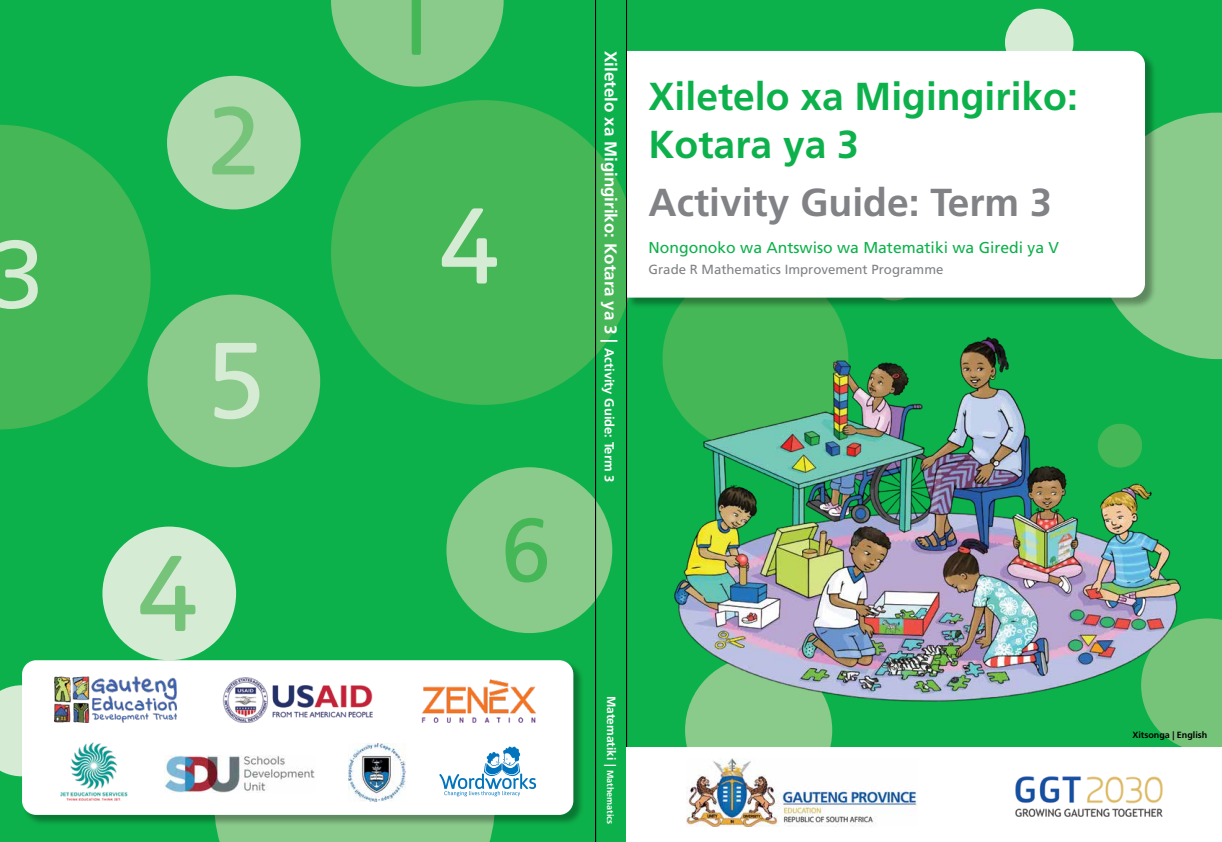
<style>
.page{position:relative;width:1222px;height:842px;background:#0db14b}
.page>*{position:absolute;margin:0;border:0;box-sizing:border-box;transform-origin:0 0}
.t1{font:104.5px "Heinemann";color:#d6ebd4}
.t2{font:104.5px "Heinemann";color:#76c37a}
.t3{font:93px "Heinemann";color:#76c37a}
.t4{font:93px "Heinemann";color:#d6ebd4}
.t5{font:93px "Heinemann";color:#45b757}
.t6{font:87px "Heinemann";color:#45b757}
.t7{font:700 39px/47.3px "Frutiger LT Std";color:#0db14b}
.t8{font:700 39px "Frutiger LT Std";color:#808285}
.t9{font:700 17px "Frutiger LT Std";color:#fff}
.t10{font:15.7px "Frutiger LT Std";color:#0db14b}
.t11{font:13.2px "Frutiger LT Std";color:#808285}
.t12{font:700 12px "Frutiger LT Std";color:#fff}
.t13{font:700 9px "Frutiger LT Std";color:#000}
.s1{font-size:13px}
.s2{font-size:9px}
</style>
<div class="page">
<svg style="left:0;top:125px;width:151px;height:304px;fill:#45b757"></svg>
<div style="left:1118px;top:113px;width:104px;height:246px;background:#8aca8b"></div>
<svg style="left:1150px;top:618px;width:72px;height:129px;background:#69c074"></svg>
<div style="left:216px;top:826px;width:277px;height:16px;background:#8aca8b"></div>
<div style="left:685px;top:657px;width:147px;height:147px;background:#8aca8b;border-radius:50%"></div>
<div style="left:167px;top:76px;width:134px;height:133px;background:#b0daae;border-radius:50%"></div>
<div style="left:148px;top:295px;width:172px;height:172px;background:#8aca8b;border-radius:50%"></div>
<div style="left:446px;top:467px;width:166px;height:166px;background:#8aca8b;border-radius:50%"></div>
<div style="left:331px;top:100px;width:305px;height:305px;background:#45b757;border-radius:50%"></div>
<div style="left:102px;top:527px;width:134px;height:133px;background:#d6ebd4;border-radius:50%"></div>
<svg style="left:331px;top:0;width:173px;height:87px"></svg>
<div style="left:0;top:685px;width:22px;height:91px;background:#d6ebd4"></div>
<div style="left:662px;top:265px;width:186px;height:186px;background:#45b757;border-radius:50%"></div>
<div style="left:1005px;top:9px;width:68px;height:67px;background:#d6ebd4;border-radius:50%"></div>
<div style="left:627px;top:52px;width:529px;height:257px;background:#000;opacity:.32"></div>
<div style="left:627px;top:51px;width:518px;height:247px;background:#fff"></div>
<hr style="left:595px;top:0;width:1px;height:842px;background:#000">
<hr style="left:626px;top:0;width:1px;height:842px;background:#000">
<div style="left:22px;top:661px;width:563px;height:165px;background:#000;opacity:.32"></div>
<div style="left:22px;top:660px;width:551px;height:155px;background:#fff;border-radius:14px"></div>
<img style="left:421px;top:679px;width:115px;height:43px">
<img style="left:222px;top:678px;width:151px;height:44px">
<img style="left:60px;top:742px;width:68px;height:58px">
<img style="left:164px;top:755px;width:151px;height:37px">
<img style="left:348px;top:744px;width:57px;height:58px">
<svg style="left:439px;top:746px;width:97px;height:50px"></svg>
<img style="left:54px;top:676px;width:123px;height:46px">
<div style="left:627px;top:747px;width:595px;height:95px;background:#fff"></div>
<img style="left:686px;top:759px;width:231px;height:67px">
<img style="left:1016px;top:776px;width:146px;height:40px">
<img style="left:662px;top:332px;width:549px;height:387px">
<h2 class="t4" style="left:-6px;top:217px;width:51px">3</h2>
<h2 class="t3" style="left:210px;top:84px;width:52px">2</h2>
<h1 class="t1" style="left:207px;top:316px;width:59px">5</h1>
<h1 class="t2" style="left:138px;top:529px;width:62px">4</h1>
<h2 class="t5" style="left:402px;top:-36px;width:30px">1</h2>
<h1 class="t1" style="left:440px;top:182px;width:62px">4</h1>
<h3 class="t6" style="left:501px;top:497px;width:52px">6</h3>
<p class="t9" style="left:621px;top:51px;width:433px;rotate:90deg">Xiletelo xa Migingiriko: Kotara ya 3 | <span class="s1">Activity Guide: Term 3</span></p>
<h3 class="t7" style="left:648px;top:73px;width:431px">Xiletelo xa Migingiriko:<br>Kotara ya 3</h3>
<h3 class="t8" style="left:648px;top:180px;width:405px">Activity Guide: Term 3</h3>
<p class="t10" style="left:648px;top:239px;width:412px">Nongonoko wa Antswiso wa Matematiki wa Giredi ya V</p>
<p class="t11" style="left:648px;top:262px;width:296px">Grade R Mathematics Improvement Programme</p>
<p class="t12" style="left:618px;top:696px;width:130px;rotate:90deg">Matematiki | <span class="s2">Mathematics</span></p>
<p class="t13" style="left:1132px;top:730px;width:77px">Xitsonga | English</p>
</div>
